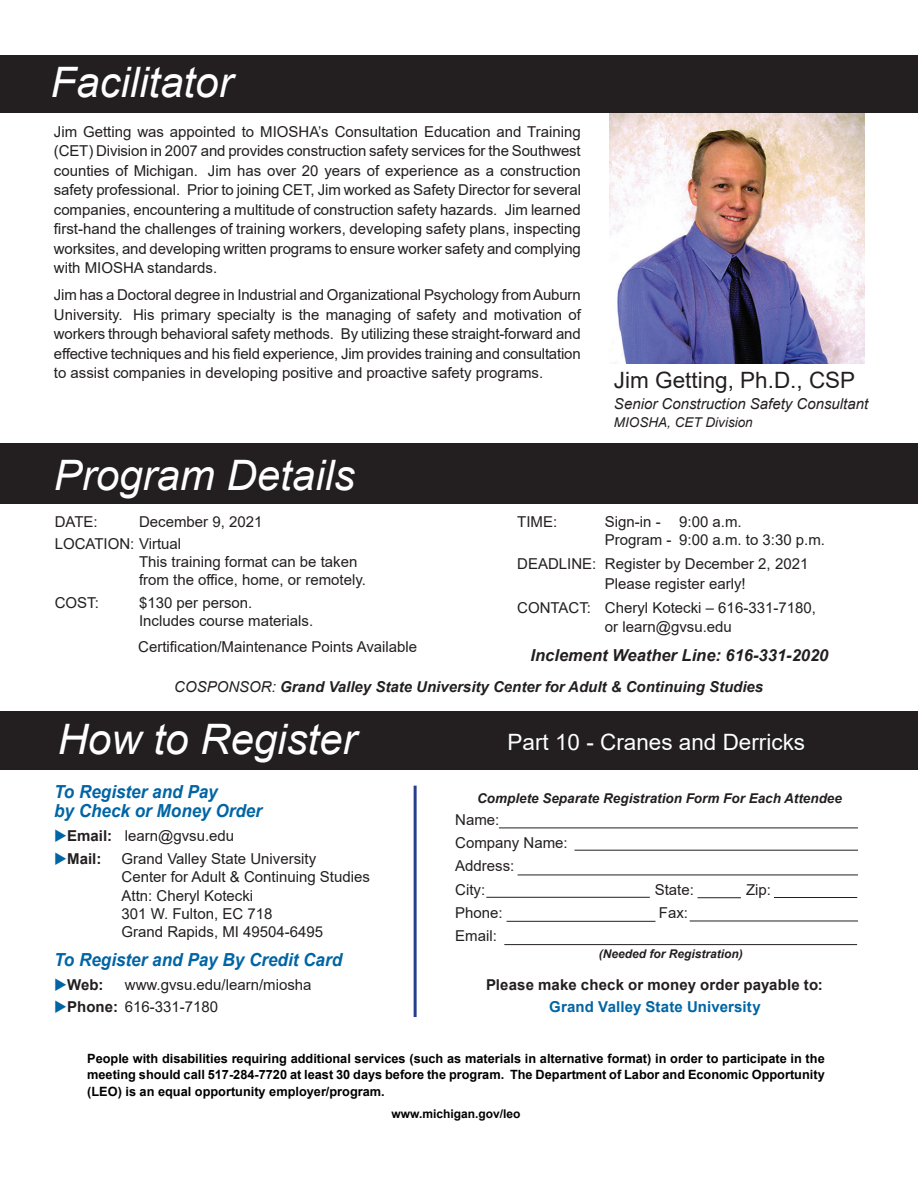
<style>
.page{position:relative;width:918px;height:1188px;background:#fff}
.page>*{position:absolute;margin:0;border:0;box-sizing:border-box;transform-origin:0 0}
.t1{font:italic 42px "Arial";color:#fff}
.t2{font:22.5px "Arial";color:#fff}
.t3{font:22.5px "Arial";color:#231f20}
.t4{font:italic 700 18px/19.5px "Arial";color:#0065a4;scale:.95 1}
.t5{font:italic 700 16.5px "Arial";color:#231f20}
.t6{font:15px/19.5px "Arial";color:#231f20}
.t7{font:italic 700 15px "Arial";color:#231f20}
.t8{font:700 15px "Arial";letter-spacing:.01em;color:#231f20}
.t9{font:italic 15px "Arial";color:#231f20}
.t10{font:700 15px "Arial";letter-spacing:.01em;color:#0065a4}
.t11{font:italic 700 13.5px "Arial";color:#231f20}
.t12{font:italic 13.5px "Arial";color:#231f20}
.t13{font:700 12.75px/16.5px "Arial";color:#000;text-align:justify}
.t14{font:italic 700 12px "Arial";color:#231f20}
.t15{font:700 12px "Arial";color:#000}
.s1{font-weight:400}
.s2{color:#0065a4}
.s3{font-weight:700}
</style>
<div class="page">
<img style="left:609px;top:112px;width:255px;height:251px">
<div style="left:0;top:444px;width:918px;height:60px;background:#231f20"></div>
<div style="left:0;top:712px;width:918px;height:58px;background:#231f20"></div>
<div style="left:0;top:55px;width:918px;height:57px;background:#231f20"></div>
<hr style="left:499px;top:828px;width:359px;height:1px;background:#231f20">
<hr style="left:574px;top:850px;width:284px;height:1px;background:#231f20">
<hr style="left:486px;top:897px;width:164px;height:1px;background:#231f20">
<hr style="left:698px;top:897px;width:43px;height:1px;background:#231f20">
<hr style="left:774px;top:897px;width:83px;height:1px;background:#231f20">
<hr style="left:690px;top:921px;width:168px;height:1px;background:#231f20">
<hr style="left:504px;top:944px;width:353px;height:1px;background:#231f20">
<hr style="left:518px;top:875px;width:340px;height:1px;background:#231f20">
<hr style="left:507px;top:921px;width:148px;height:1px;background:#231f20">
<hr style="left:414px;top:786px;width:3px;height:231px;background:#253f8e">
<h1 class="t1" style="left:51px;top:56px;width:184px">Facilitator</h1>
<p class="t6" style="left:54px;top:122px;width:529px;text-align:justify">Jim Getting was appointed to MIOSHA’s Consultation Education and Training (CET) Division in 2007 and provides construction safety services for the Southwest counties of Michigan. Jim has over 20 years of experience as a construction safety professional. Prior to joining CET, Jim worked as Safety Director for several companies, encountering a multitude of construction safety hazards. Jim learned first-hand the challenges of training workers, developing safety plans, inspecting worksites, and developing written programs to ensure worker safety and complying with MIOSHA standards.</p>
<p class="t6" style="left:54px;top:285px;width:529px;text-align:justify">Jim has a Doctoral degree in Industrial and Organizational Psychology from Auburn University. His primary specialty is the managing of safety and motivation of workers through behavioral safety methods. By utilizing these straight-forward and effective techniques and his field experience, Jim provides training and consultation to assist companies in developing positive and proactive safety programs.</p>
<h1 class="t1" style="left:54px;top:448px;width:303px">Program Details</h1>
<h2 class="t3" style="left:614px;top:364px;width:243px">Jim Getting, Ph.D., CSP</h2>
<p class="t9" style="left:614px;top:394px;width:256px">Senior Construction Safety Consultant</p>
<p class="t12" style="left:614px;top:413px;width:140px">MIOSHA, CET Division</p>
<p class="t6" style="left:55px;top:510px;width:209px;line-height:22.5px;text-indent:84px">December 9, 2021<br>LOCATION: Virtual</p>
<p class="t6" style="left:139px;top:553px;width:228px;line-height:18px">This training format can be taken from the office, home, or remotely.</p>
<p class="t6" style="left:55px;top:593px;width:46px">COST:</p>
<p class="t6" style="left:139px;top:594px;width:176px;line-height:18px">$130 per person.<br>Includes course materials.</p>
<p class="t6" style="left:55px;top:512px;width:45px">DATE:</p>
<p class="t6" style="left:138px;top:637px;width:281px">Certification/Maintenance Points Available</p>
<p class="t6" style="left:517px;top:512px;width:42px">TIME:</p>
<p class="t6" style="left:605px;top:513px;width:222px;line-height:18px">Sign-in - 9:00 a.m.<br>Program - 9:00 a.m. to 3:30 p.m.</p>
<p class="t6" style="left:605px;top:554px;width:205px;text-indent:-88px">DEADLINE: Register by December 2, 2021<br>Please register early!</p>
<p class="t6" style="left:517px;top:598px;width:300px;text-align:center">CONTACT: Cheryl Kotecki – 616-331-7180, or learn@gvsu.edu</p>
<p class="t5" style="left:531px;top:644px;width:299px">Inclement Weather Line: 616-331-2020</p>
<p class="t7" style="left:174px;top:677px;width:591px"><span class="s1">COSPONSOR:</span> Grand Valley State University Center for Adult &amp; Continuing Studies</p>
<h1 class="t1" style="left:58px;top:712px;width:300px">How to Register</h1>
<p class="t4" style="left:54px;top:782px;width:221px">To Register and Pay<br>by Check or Money Order</p>
<p class="t6" style="left:54px;top:826px;width:182px"><span class="s2">◆</span><span class="s3">Email:</span> learn@gvsu.edu</p>
<p class="t8" style="left:54px;top:848px;width:49px"><span class="s2">◆</span>Mail:</p>
<p class="t6" style="left:122px;top:849px;width:250px;line-height:18px">Grand Valley State University<br>Center for Adult &amp; Continuing Studies</p>
<p class="t6" style="left:122px;top:887px;width:203px;line-height:18px">Attn: Cheryl Kotecki<br>301 W. Fulton, EC 718<br>Grand Rapids, MI 49504-6495</p>
<p class="t4" style="left:54px;top:950px;width:305px">To Register and Pay By Credit Card</p>
<p class="t8" style="left:54px;top:974px;width:51px"><span class="s2">◆</span>Web:</p>
<p class="t6" style="left:125px;top:975px;width:188px">www.gvsu.edu/learn/miosha</p>
<p class="t6" style="left:54px;top:997px;width:166px"><span class="s2">◆</span><span class="s3">Phone:</span> 616-331-7180</p>
<h2 class="t2" style="left:508px;top:726px;width:299px">Part 10 - Cranes and Derricks</h2>
<p class="t11" style="left:477px;top:789px;width:366px">Complete Separate Registration Form For Each Attendee</p>
<p class="t6" style="left:455px;top:808px;width:114px;line-height:23.2px">Name:<br>Company Name:<br>Address:<br>City:</p>
<p class="t6" style="left:655px;top:879px;width:41px">State:</p>
<p class="t6" style="left:746px;top:879px;width:27px">Zip:</p>
<p class="t6" style="left:455px;top:903px;width:49px">Phone:</p>
<p class="t6" style="left:659px;top:903px;width:31px">Fax:</p>
<p class="t6" style="left:455px;top:926px;width:43px">Email:</p>
<p class="t14" style="left:599px;top:946px;width:146px">(Needed for Registration)</p>
<p class="t8" style="left:486px;top:974px;width:338px">Please make check or money order payable to:</p>
<p class="t10" style="left:549px;top:996px;width:213px">Grand Valley State University</p>
<p class="t13" style="left:87px;top:1050px;width:739px">People with disabilities requiring additional services (such as materials in alternative format) in order to participate in the meeting should call 517-284-7720 at least 30 days before the program. The Department of Labor and Economic Opportunity (LEO) is an equal opportunity employer/program.</p>
<p class="t15" style="left:392px;top:1106px;width:130px">www.michigan.gov/leo</p>
</div>
